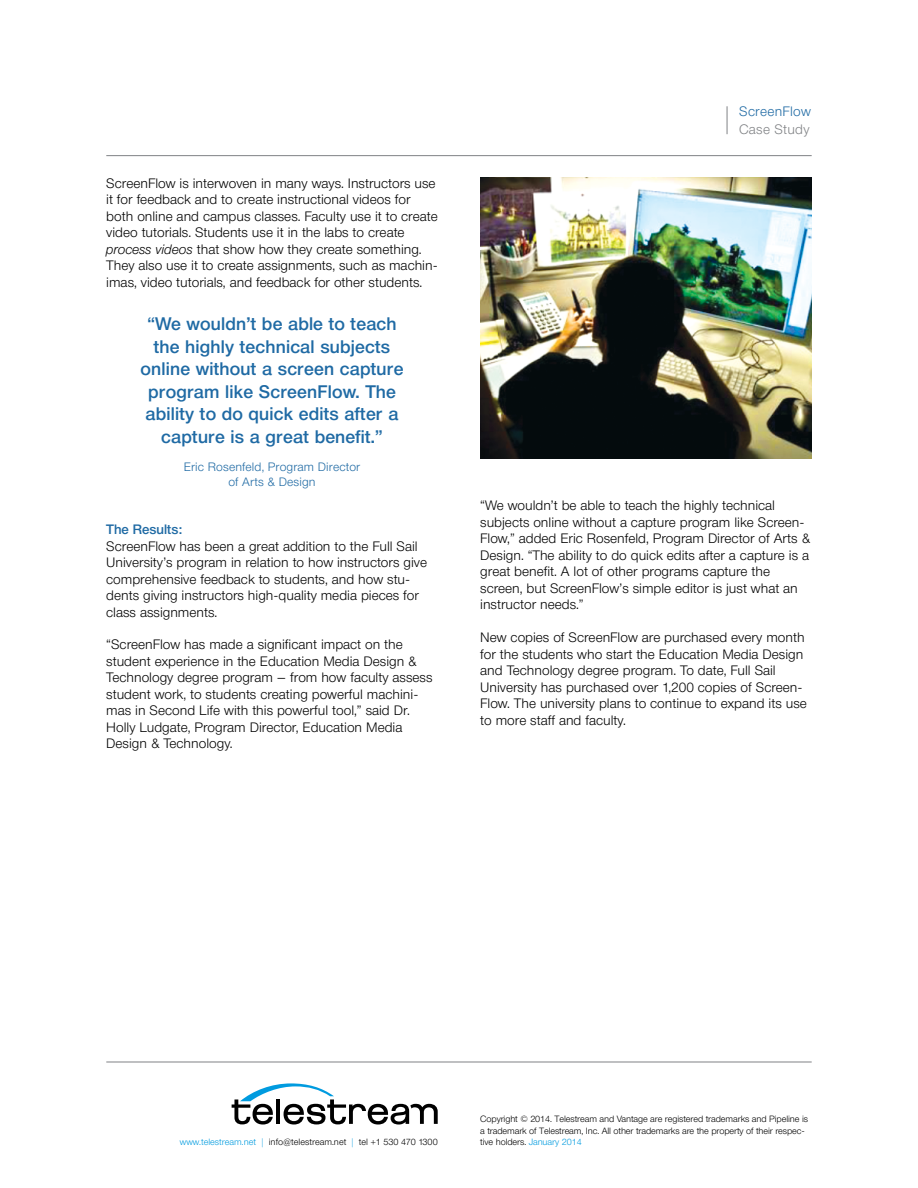
<style>
.page{position:relative;width:918px;height:1188px;background:#fff}
.page>*{position:absolute;margin:0;border:0;box-sizing:border-box;transform-origin:0 0}
.t1{font:500 18px/22.5px "Neue Helvetica BQ";letter-spacing:.01em;color:#1f6aa4;text-align:center}
.t2{font:300 13.5px/16.5px "Neue Helvetica BQ";color:#000}
.t3{font:500 13.5px "Neue Helvetica BQ";color:#1f6aa4}
.t4{font:300 13.5px "Neue Helvetica BQ";letter-spacing:.02em;color:#1f6aa4}
.t5{font:300 13.5px "Neue Helvetica BQ";letter-spacing:.02em;color:#808285}
.t6{font:300 12px/15px "Neue Helvetica BQ";letter-spacing:.01em;color:#1f6aa4;text-align:center}
.t7{font:300 9px/11.9px "Neue Helvetica BQ";letter-spacing:-.01em;color:#000}
.s1{font-style:italic}
.s2{color:#009bdf}
</style>
<div class="page">
<hr style="left:106px;top:1062px;width:706px;height:1px;background:#808285">
<svg style="left:232px;top:1083px;width:206px;height:42px"></svg>
<img style="left:480px;top:177px;width:332px;height:282px">
<hr style="left:106px;top:155px;width:706px;height:1px;background:#808285">
<svg style="left:727px;top:106px;width:1px;height:28px"></svg>
<p class="t2" style="left:106px;top:174px;width:333px">ScreenFlow is interwoven in many ways. Instructors use it for feedback and to create instructional videos for both online and campus classes. Faculty use it to create video tutorials. Students use it in the labs to create <span class="s1">process videos</span> that show how they create something.<br>They also use it to create assignments, such as machin&shy;imas, video tutorials, and feedback for other students.</p>
<h1 class="t1" style="left:141px;top:312px;width:265px">“We wouldn’t be able to teach the highly technical subjects online without a screen capture program like ScreenFlow. The ability to do quick edits after a capture is a great benefit.”</h1>
<p class="t6" style="left:184px;top:459px;width:178px">Eric Rosenfeld, Program Director of Arts &amp; Design</p>
<p class="t3" style="left:106px;top:521px;width:77px">The Results:</p>
<p class="t2" style="left:106px;top:537px;width:322px">ScreenFlow has been a great addition to the Full Sail University’s program in relation to how instructors give comprehensive feedback to students, and how stu&shy;dents giving instructors high-quality media pieces for class assignments.</p>
<p class="t2" style="left:106px;top:636px;width:328px">“ScreenFlow has made a significant impact on the student experience in the Education Media Design &amp; Technology degree program – from how faculty assess student work, to students creating powerful machini&shy;mas in Second Life with this powerful tool,” said Dr.<br>Holly Ludgate, Program Director, Education Media Design &amp; Technology.</p>
<p class="t4" style="left:739px;top:103px;width:73px">ScreenFlow</p>
<p class="t5" style="left:739px;top:121px;width:72px">Case Study</p>
<p class="t2" style="left:480px;top:497px;width:331px">“We wouldn’t be able to teach the highly technical subjects online without a capture program like Screen-Flow,” added Eric Rosenfeld, Program Director of Arts &amp; Design. “The ability to do quick edits after a capture is a great benefit. A lot of other programs capture the screen, but ScreenFlow’s simple editor is just what an instructor needs.”</p>
<p class="t2" style="left:480px;top:629px;width:328px">New copies of ScreenFlow are purchased every month for the students who start the Education Media Design and Technology degree program. To date, Full Sail University has purchased over 1,200 copies of Screen-Flow. The university plans to continue to expand its use to more staff and faculty.</p>
<p class="t7" style="left:180px;top:1136px;width:259px"><span class="s2">www.telestream.net |</span> info@telestream.net <span class="s2">|</span> tel +1 530 470 1300</p>
<p class="t7" style="left:480px;top:1113px;width:329px">Copyright © 2014. Telestream and Vantage are registered trademarks and Pipeline is a trademark of Telestream, Inc. All other trademarks are the property of their respec&shy;tive holders. <span class="s2">January 2014</span></p>
</div>
